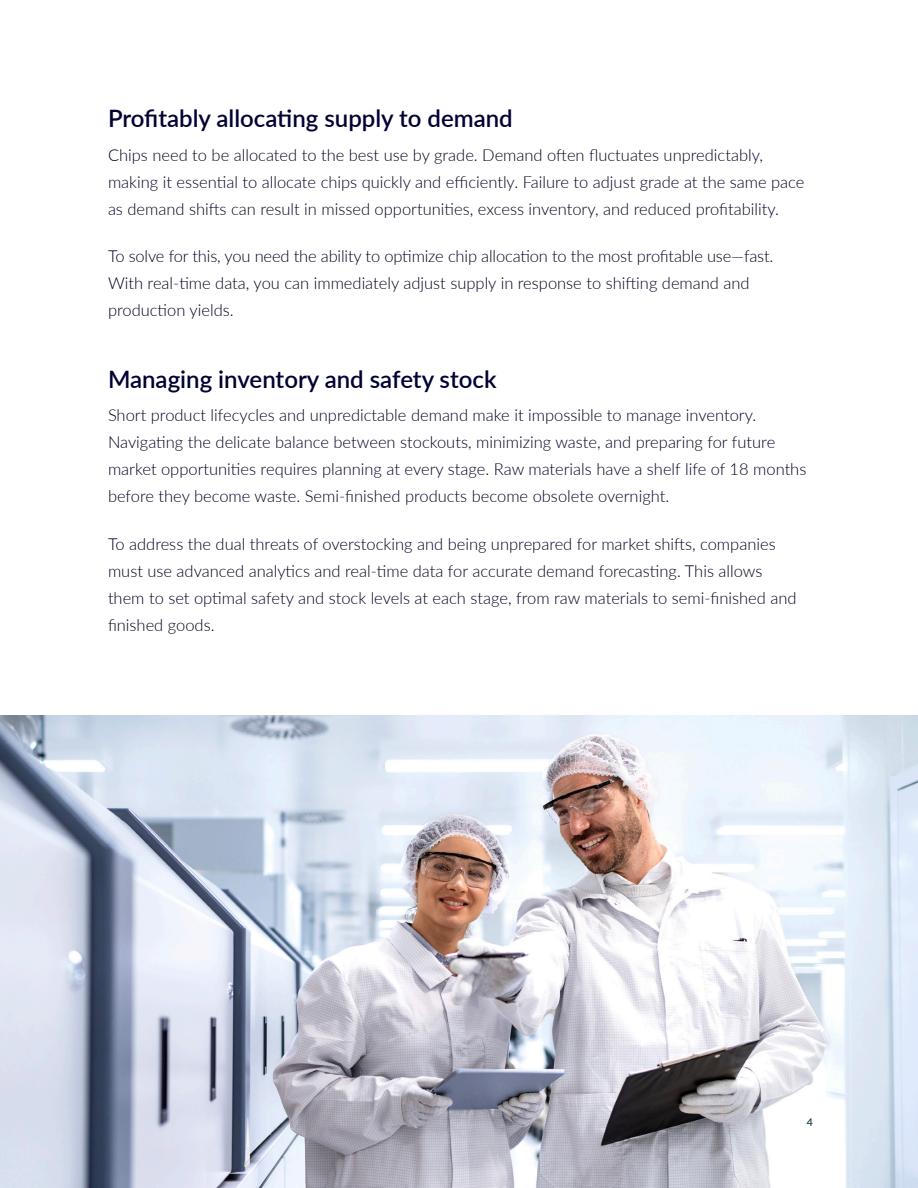
<style>
.page{position:relative;width:918px;height:1188px;background:#fff}
.page>*{position:absolute;margin:0;border:0;box-sizing:border-box;transform-origin:0 0}
.t1{font:600 24px "Lato";color:#010233}
.Body_text{font:300 16.5px/27px "Lato";color:#010223}
.Folio{font:600 10.5px "Lato";color:#1a4146}
</style>
<div class="page">
<img style="left:0;top:716px;width:918px;height:472px">
<h3 class="t1" style="left:108px;top:101px;width:406px">Profitably allocating supply to demand</h3>
<p class="Body_text" style="left:108px;top:141px;width:698px">Chips need to be allocated to the best use by grade. Demand often fluctuates unpredictably, making it essential to allocate chips quickly and efficiently. Failure to adjust grade at the same pace as demand shifts can result in missed opportunities, excess inventory, and reduced profitability.</p>
<p class="Body_text" style="left:108px;top:242px;width:667px">To solve for this, you need the ability to optimize chip allocation to the most profitable use—fast.<br>With real-time data, you can immediately adjust supply in response to shifting demand and production yields.</p>
<h3 class="t1" style="left:108px;top:361px;width:390px">Managing inventory and safety stock</h3>
<p class="Body_text" style="left:108px;top:401px;width:700px">Short product lifecycles and unpredictable demand make it impossible to manage inventory.<br>Navigating the delicate balance between stockouts, minimizing waste, and preparing for future market opportunities requires planning at every stage. Raw materials have a shelf life of 18 months before they become waste. Semi-finished products become obsolete overnight.</p>
<p class="Body_text" style="left:108px;top:530px;width:690px">To address the dual threats of overstocking and being unprepared for market shifts, companies must use advanced analytics and real-time data for accurate demand forecasting. This allows them to set optimal safety and stock levels at each stage, from raw materials to semi-finished and finished goods.</p>
<p class="Folio" style="left:807px;top:1115px;width:8px">4</p>
</div>
